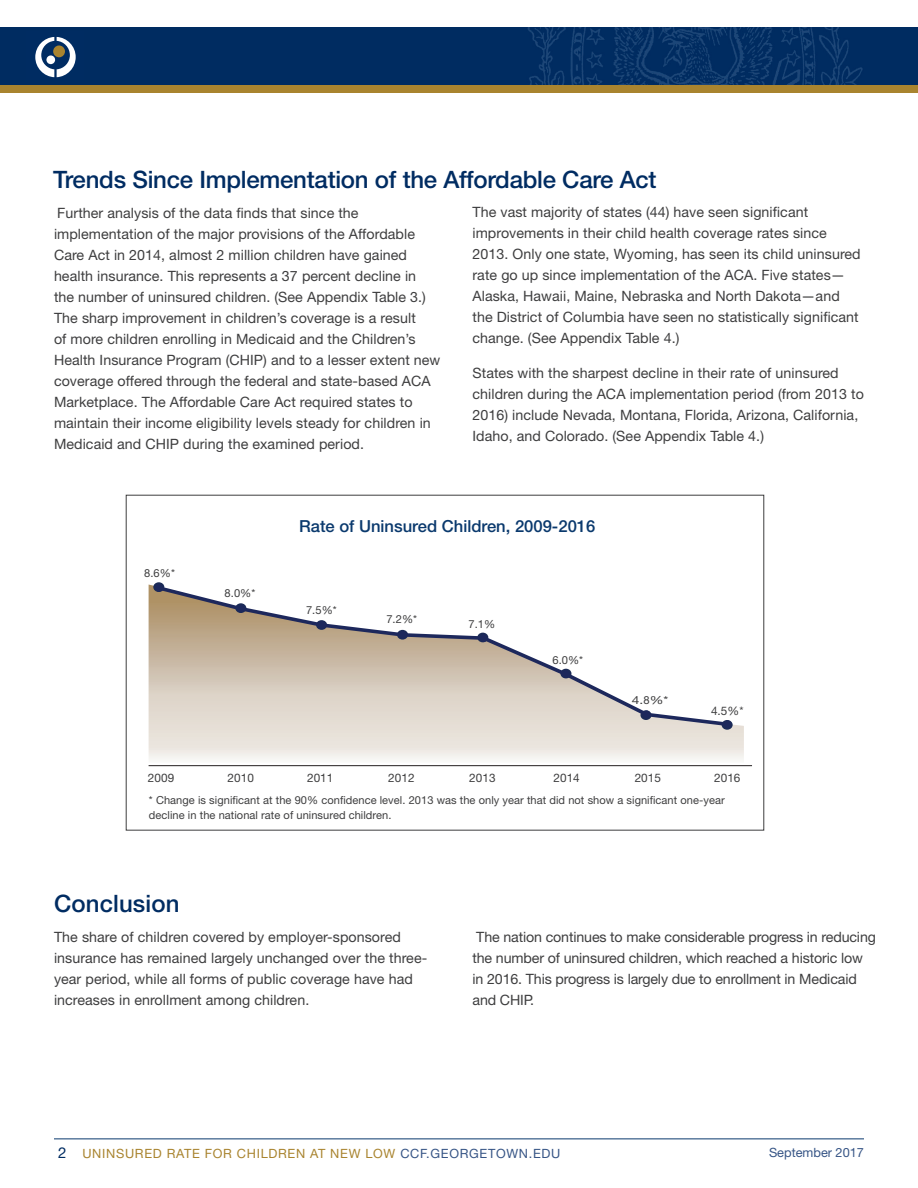
<style>
.page{position:relative;width:918px;height:1188px;background:#fff}
.page>*{position:absolute;margin:0;border:0;box-sizing:border-box;transform-origin:0 0}
.t1{font:500 24px "Helvetica Neue LT Std";letter-spacing:-.01em;color:#002c62}
.t2{font:500 16.65px "Helvetica Neue LT Std";color:#0a396d}
.t3{font:14.25px/21px "Helvetica Neue LT Std";letter-spacing:.005em;color:#3e3e3f}
.t4{font:12.75px "Helvetica Neue LT Std";letter-spacing:.055em;color:#a9842f}
.t5{font:12.75px "Helvetica Neue LT Std";letter-spacing:.055em;color:#375586}
.t6{font:12.75px "Helvetica Neue LT Std";color:#375586}
.t7{font:11.7px "Helvetica Neue LT Std";letter-spacing:.005em;color:#3e3e3f}
.t8{font:11.1px/15.3px "Helvetica Neue LT Std";letter-spacing:.005em;color:#3e3e3f}
.t9{font:11.1px "Helvetica Neue LT Std";letter-spacing:.005em;color:#3e3e3f;scale:1.23 1}
.s1{font-size:15px;color:#002c62}
</style>
<div class="page">
<hr style="left:54px;top:1139px;width:810px;height:1px;background:#0a396d">
<img style="left:0;top:27px;width:918px;height:59px">
<div style="left:27px;top:32px;width:57px;height:50px;background:#002c62"></div>
<svg style="left:35px;top:37px;width:41px;height:40px"></svg>
<div style="left:0;top:86px;width:918px;height:7px;background:#a9842f"></div>
<hr style="left:149px;top:765px;width:603px;height:1px;background:#231f20">
<img style="left:149px;top:585px;width:595px;height:175px">
<svg style="left:722px;top:720px;width:11px;height:10px"></svg>
<svg style="left:153px;top:582px;width:11px;height:10px"></svg>
<svg style="left:157px;top:586px;width:573px;height:140px"></svg>
<svg style="left:155px;top:584px;width:8px;height:8px"></svg>
<svg style="left:237px;top:605px;width:8px;height:7px"></svg>
<svg style="left:318px;top:621px;width:8px;height:8px"></svg>
<svg style="left:399px;top:631px;width:8px;height:8px"></svg>
<svg style="left:480px;top:634px;width:7px;height:8px"></svg>
<svg style="left:562px;top:670px;width:7px;height:8px"></svg>
<svg style="left:643px;top:711px;width:7px;height:7px"></svg>
<svg style="left:724px;top:720px;width:7px;height:8px"></svg>
<h1 class="t1" style="left:53px;top:165px;width:605px">Trends Since Implementation of the Affordable Care Act</h1>
<p class="t3" style="left:54px;top:202px;width:388px">Further analysis of the data finds that since the implementation of the major provisions of the Affordable Care Act in 2014, almost 2 million children have gained health insurance. This represents a 37 percent decline in<br>the number of uninsured children. (See Appendix Table 3.)<br>The sharp improvement in children’s coverage is a result<br>of more children enrolling in Medicaid and the Children’s<br>H ealth I nsurance Program (CHI P) and to a lesser extent new coverage offered through the federal and state-based ACA Marketplace. The Affordable Care Act required states to maintain their income eligibility levels steady for children in Medicaid and CHI P during the examined period.</p>
<p class="t3" style="left:472px;top:201px;width:390px">The vast majority of states (44) have seen significant improvements in their child health coverage rates since 2013. Only one state, Wyoming, has seen its child uninsured rate go up since implementation of the ACA. Five states— Alaska, Hawaii, Maine, Nebraska and North Dakota—and the District of Columbia have seen no statistically significant change. (See Appendix Table 4.)</p>
<p class="t3" style="left:472px;top:362px;width:393px">States with the sharpest decline in their rate of uninsured children during the ACA implementation period (from 2013 to 2016) include Nevada, Montana, Florida, Arizona, California, Idaho, and Colorado. (See Appendix Table 4.)</p>
<p class="t8" style="left:144px;top:565px;width:32px">8.6%*</p>
<p class="t8" style="left:225px;top:585px;width:32px">8.0%*</p>
<p class="t2" style="left:299px;top:517px;width:298px">Rate of Uninsured Children, 2009-2016</p>
<p class="t8" style="left:306px;top:602px;width:32px">7.5%*</p>
<p class="t8" style="left:386px;top:611px;width:32px">7.2%*</p>
<p class="t8" style="left:468px;top:617px;width:28px">7.1%</p>
<p class="t8" style="left:552px;top:652px;width:32px">6.0%*</p>
<p class="t9" style="left:632px;top:693px;width:31px">4.8%*</p>
<p class="t7" style="left:711px;top:704px;width:34px">4.5%*</p>
<p class="t7" style="left:148px;top:770px;width:28px">2009</p>
<p class="t7" style="left:228px;top:770px;width:28px">2010</p>
<p class="t7" style="left:307px;top:770px;width:28px">2011</p>
<p class="t7" style="left:388px;top:770px;width:28px">2012</p>
<p class="t7" style="left:469px;top:770px;width:28px">2013</p>
<p class="t7" style="left:553px;top:770px;width:28px">2014</p>
<p class="t7" style="left:635px;top:770px;width:28px">2015</p>
<p class="t7" style="left:714px;top:770px;width:28px">2016</p>
<p class="t8" style="left:149px;top:792px;width:577px">* Change is significant at the 90% confidence level. 2013 was the only year that did not show a significant one-year decline in the national rate of uninsured children.</p>
<h1 class="t1" style="left:54px;top:889px;width:127px">Conclusion</h1>
<p class="t3" style="left:54px;top:926px;width:375px">The share of children covered by employer-sponsored insurance has remained largely unchanged over the three&shy;year period, while all forms of public coverage have had increases in enrollment among children.</p>
<p class="t3" style="left:472px;top:926px;width:405px">The nation continues to make considerable progress in reducing the number of uninsured children, which reached a historic low in 2016. This progress is largely due to enrollment in Medicaid and CHI P.</p>
<p class="t4" style="left:58px;top:1146px;width:77px"><span class="s1">2</span> uninsured</p>
<p class="t4" style="left:167px;top:1146px;width:48px">rate for</p>
<p class="t4" style="left:237px;top:1146px;width:42px">children</p>
<p class="t4" style="left:310px;top:1146px;width:31px">at new</p>
<p class="t4" style="left:365px;top:1146px;width:20px">low</p>
<p class="t5" style="left:400px;top:1146px;width:162px">CCF.GEORGETOWN.EDU</p>
<p class="t6" style="left:769px;top:1145px;width:96px">September 2017</p>
</div>
